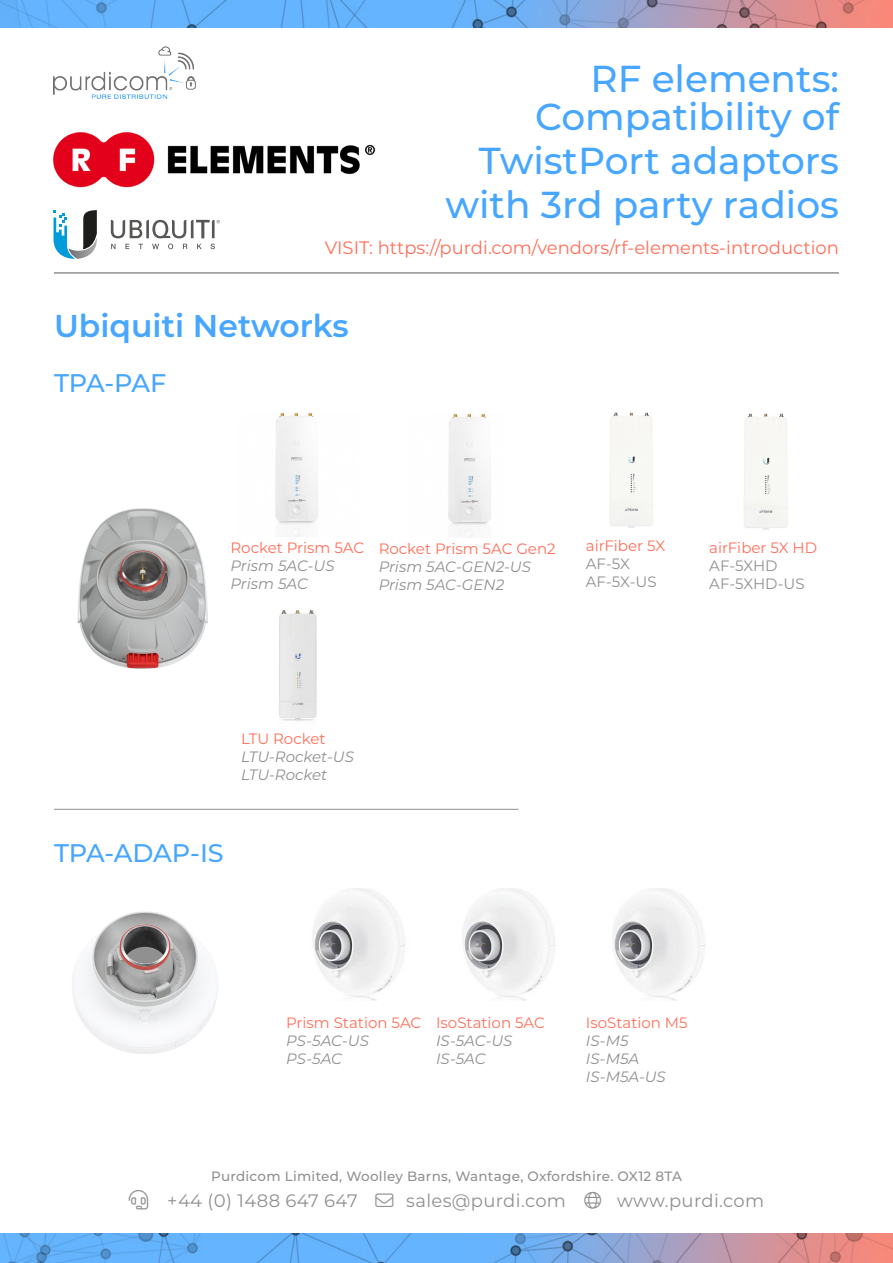
<style>
.page{position:relative;width:893px;height:1263px;background:#fff}
.page>*{position:absolute;margin:0;border:0;box-sizing:border-box;transform-origin:0 0}
.t1{font:500 37.5px/38px "Montserrat";color:#47a6ff;text-align:right}
.t2{font:600 31.5px "Montserrat";color:#47a6ff}
.t3{font:500 25.5px "Montserrat";color:#47a6ff}
.t4{font:18px "Montserrat";color:#ff6f59}
.t5{font:18px "Montserrat";letter-spacing:.02em;color:#909090}
.Bullets{font:italic 15px "Montserrat";color:#909090}
.Bullets-2{font:15px "Montserrat";color:#ff6f59}
.Bullets-3{font:15px "Montserrat";color:#909090}
.t6{font:500 13.5px "Montserrat";letter-spacing:.02em;color:#909090}
</style>
<div class="page">
<svg style="left:0;top:27px;width:893px;height:1px"></svg>
<img style="left:54px;top:47px;width:142px;height:52px">
<img style="left:53px;top:132px;width:323px;height:56px">
<img style="left:0;top:0;width:893px;height:27px">
<img style="left:0;top:1234px;width:893px;height:29px">
<hr style="left:54px;top:272px;width:785px;height:2px;background:#909090">
<hr style="left:54px;top:809px;width:464px;height:1px;background:#909090">
<img style="left:77px;top:508px;width:131px;height:161px">
<img style="left:275px;top:413px;width:43px;height:124px">
<img style="left:279px;top:609px;width:38px;height:112px">
<img style="left:448px;top:414px;width:43px;height:123px">
<img style="left:609px;top:412px;width:44px;height:116px">
<img style="left:744px;top:413px;width:44px;height:117px">
<img style="left:72px;top:911px;width:146px;height:143px">
<img style="left:313px;top:889px;width:92px;height:111px">
<img style="left:463px;top:889px;width:92px;height:111px">
<img style="left:613px;top:889px;width:92px;height:111px">
<svg style="left:54px;top:210px;width:43px;height:49px"></svg>
<svg style="left:111px;top:244px;width:4px;height:5px"></svg>
<svg style="left:125px;top:244px;width:4px;height:5px"></svg>
<svg style="left:139px;top:244px;width:4px;height:5px"></svg>
<svg style="left:152px;top:244px;width:7px;height:5px"></svg>
<svg style="left:168px;top:244px;width:5px;height:5px"></svg>
<svg style="left:183px;top:244px;width:4px;height:5px"></svg>
<svg style="left:197px;top:244px;width:5px;height:5px"></svg>
<svg style="left:211px;top:244px;width:4px;height:5px"></svg>
<svg style="left:111px;top:220px;width:109px;height:18px"></svg>
<h1 class="t1" style="left:535px;top:58px;width:305px">RF elements:<br>Compatibility of</h1>
<h1 class="t1" style="left:445px;top:137px;width:395px;line-height:44.2px">TwistPort adaptors with 3rd party radios</h1>
<p class="t4" style="left:325px;top:236px;width:516px">VISIT: https://purdi.com/vendors/rf-elements-introduction</p>
<p class="t2" style="left:54px;top:303px;width:296px">Ubiquiti Networks</p>
<p class="t3" style="left:54px;top:365px;width:114px">TPA-PAF</p>
<p class="Bullets-2" style="left:230px;top:537px;width:135px">Rocket Prism 5AC</p>
<p class="Bullets" style="left:230px;top:555px;width:106px">Prism 5AC-US</p>
<p class="Bullets" style="left:230px;top:573px;width:79px">Prism 5AC</p>
<p class="Bullets-2" style="left:379px;top:538px;width:178px">Rocket Prism 5AC Gen2</p>
<p class="Bullets" style="left:379px;top:556px;width:154px">Prism 5AC-GEN2-US</p>
<p class="Bullets" style="left:379px;top:574px;width:127px">Prism 5AC-GEN2</p>
<p class="Bullets-2" style="left:586px;top:535px;width:81px">airFiber 5X</p>
<p class="Bullets-3" style="left:586px;top:553px;width:46px">AF-5X</p>
<p class="Bullets-3" style="left:586px;top:571px;width:72px">AF-5X-US</p>
<p class="Bullets-2" style="left:709px;top:537px;width:109px">airFiber 5X HD</p>
<p class="Bullets-3" style="left:709px;top:555px;width:70px">AF-5XHD</p>
<p class="Bullets-3" style="left:709px;top:573px;width:97px">AF-5XHD-US</p>
<p class="Bullets-2" style="left:241px;top:729px;width:86px">LTU Rocket</p>
<p class="Bullets" style="left:241px;top:747px;width:114px">LTU-Rocket-US</p>
<p class="Bullets" style="left:241px;top:765px;width:88px">LTU-Rocket</p>
<p class="t3" style="left:54px;top:835px;width:171px">TPA-ADAP-IS</p>
<p class="Bullets-2" style="left:286px;top:1013px;width:137px">Prism Station 5AC</p>
<p class="Bullets" style="left:286px;top:1031px;width:84px">PS-5AC-US</p>
<p class="Bullets" style="left:286px;top:1049px;width:57px">PS-5AC</p>
<p class="Bullets-2" style="left:436px;top:1013px;width:110px">IsoStation 5AC</p>
<p class="Bullets" style="left:436px;top:1031px;width:78px">IS-5AC-US</p>
<p class="Bullets" style="left:436px;top:1049px;width:51px">IS-5AC</p>
<p class="Bullets-2" style="left:586px;top:1013px;width:103px">IsoStation M5</p>
<p class="Bullets" style="left:586px;top:1031px;width:44px">IS-M5</p>
<p class="Bullets" style="left:586px;top:1049px;width:55px">IS-M5A</p>
<p class="Bullets" style="left:586px;top:1067px;width:81px">IS-M5A-US</p>
<p class="t6" style="left:211px;top:1167px;width:472px">Purdicom Limited, Woolley Barns, Wantage, Oxfordshire. OX12 8TA</p>
<p class="t5" style="left:167px;top:1188px;width:400px">+44 (0) 1488 647 647 → sales@purdi.com</p>
<p class="t5" style="left:617px;top:1188px;width:149px">www.purdi.com</p>
</div>
